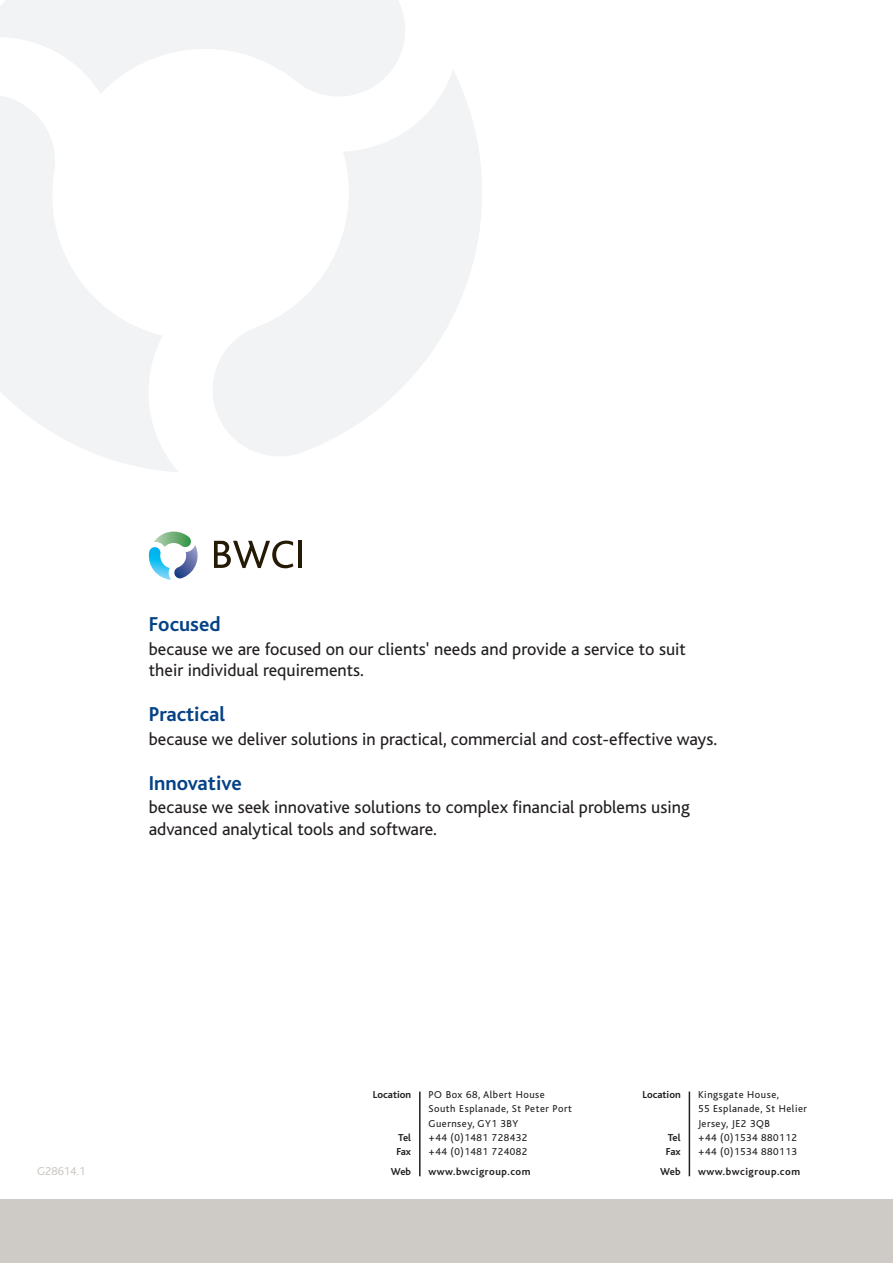
<style>
.page{position:relative;width:893px;height:1263px;background:#fff}
.page>*{position:absolute;margin:0;border:0;box-sizing:border-box;transform-origin:0 0}
.t1{font:700 21px "Bliss";color:#054286}
.t2{font:18px/21.6px "Bliss";color:#231f20}
.t3{font:12px "Bliss";color:#cecac5}
.t4{font:10.5px/14.2px "Bliss";letter-spacing:.05em;color:#231f20}
.t5{font:700 10.5px "Bliss";letter-spacing:.05em;color:#231f20}
.t6{font:700 10.5px/14.2px "Bliss";color:#231f20}
</style>
<div class="page">
<svg style="left:0;top:105px;width:178px;height:367px"></svg>
<svg style="left:213px;top:71px;width:269px;height:385px"></svg>
<svg style="left:0;top:0;width:414px;height:105px"></svg>
<svg style="left:149px;top:531px;width:49px;height:49px"></svg>
<svg style="left:214px;top:541px;width:79px;height:27px"></svg>
<hr style="left:298px;top:541px;width:4px;height:27px;background:#251a05">
<div style="left:0;top:1199px;width:893px;height:64px;background:#cecac5"></div>
<hr style="left:689px;top:1091px;width:1px;height:85px;background:#231f20">
<hr style="left:419px;top:1091px;width:2px;height:85px;background:#231f20">
<p class="t1" style="left:149px;top:617px;width:73px">Focused</p>
<p class="t2" style="left:149px;top:639px;width:539px">because we are focused on our clients' needs and provide a service to suit their individual requirements.</p>
<p class="t1" style="left:149px;top:707px;width:78px">Practical</p>
<p class="t2" style="left:149px;top:729px;width:570px">because we deliver solutions in practical, commercial and cost-effective ways.</p>
<p class="t1" style="left:149px;top:775px;width:95px">Innovative</p>
<p class="t2" style="left:149px;top:797px;width:542px;line-height:22.4px">because we seek innovative solutions to complex financial problems using advanced analytical tools and software.</p>
<p class="t3" style="left:37px;top:1167px;width:50px">G28614.1</p>
<p class="t6" style="left:373px;top:1088px;width:40px">Location</p>
<p class="t6" style="left:396px;top:1131px;width:16px">Tel<br>Fax</p>
<p class="t6" style="left:391px;top:1166px;width:22px">Web</p>
<p class="t4" style="left:428px;top:1088px;width:145px">PO Box 68, Albert House<br>South Esplanade, St Peter Port<br>Guernsey, GY1 3BY<br>+44 (0)1481 728432<br>+44 (0)1481 724082</p>
<p class="t5" style="left:428px;top:1168px;width:104px">www.bwcigroup.com</p>
<p class="t6" style="left:642px;top:1088px;width:40px">Location</p>
<p class="t6" style="left:666px;top:1131px;width:16px">Tel<br>Fax</p>
<p class="t6" style="left:660px;top:1166px;width:22px">Web</p>
<p class="t4" style="left:698px;top:1088px;width:110px">Kingsgate House,<br>55 Esplanade, St Helier<br>Jersey, JE2 3QB<br>+44 (0)1534 880112 +44 (0)1534 880113</p>
<p class="t5" style="left:698px;top:1168px;width:104px">www.bwcigroup.com</p>
</div>
